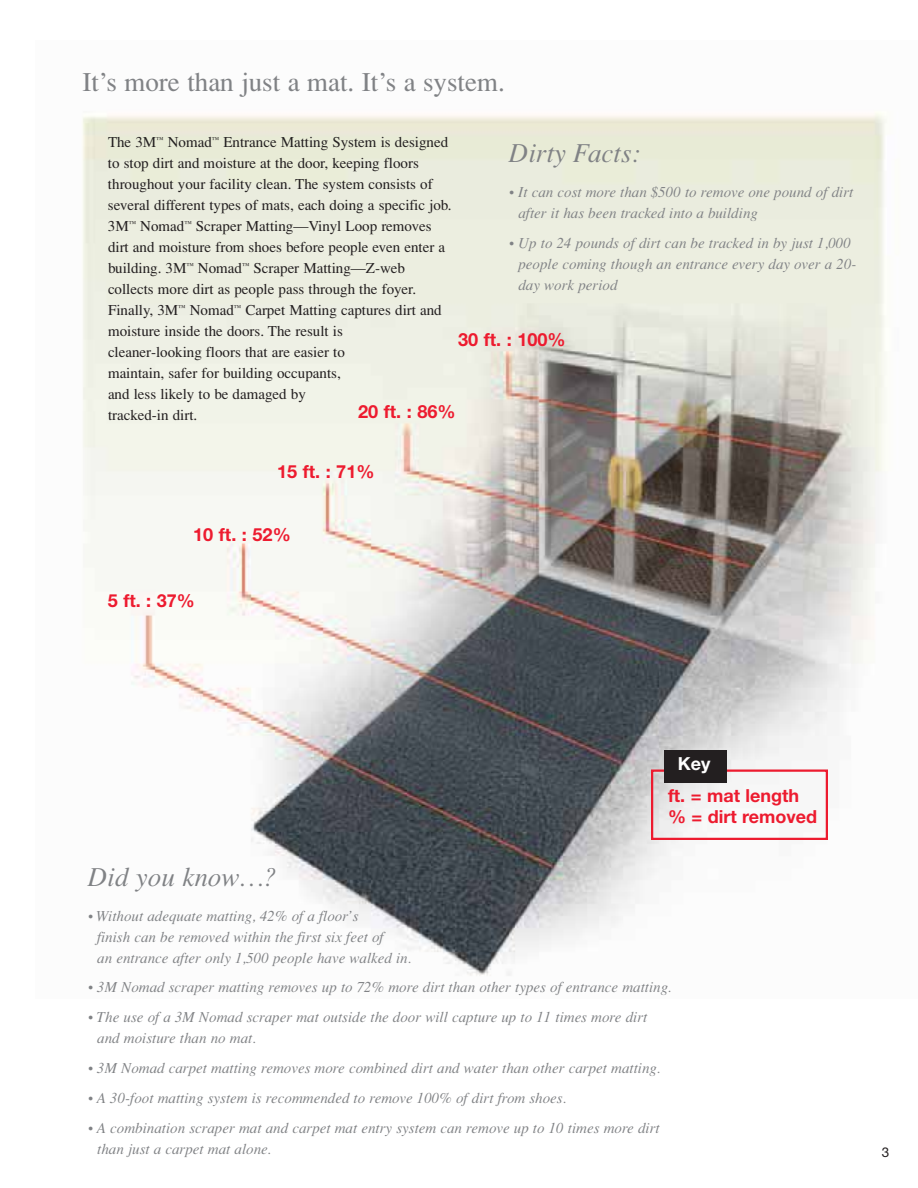
<style>
.page{position:relative;width:918px;height:1188px;background:#fff}
.page>*{position:absolute;margin:0;border:0;box-sizing:border-box;transform-origin:0 0}
.t1{font:27px "Times";color:#808285}
.t2{font:italic 27px "Times";color:#808285}
.t3{font:700 18.15px "Helvetica Neue";color:#ed1b2f}
.t4{font:700 18px/21.6px "Helvetica Neue";color:#ed1b2f}
.t5{font:700 18px "Helvetica Neue";color:#fff}
.t6{font:italic 15px/21px "Times";color:#808285}
.t7{font:15px/21px "Times";color:#231f20}
.t8{font:13.5px "Helvetica Neue";color:#231f20}
</style>
<div class="page">
<img style="left:82px;top:112px;width:805px;height:864px">
<div style="left:651px;top:770px;width:177px;height:70px;border:2px solid #ed1b2f"></div>
<div style="left:664px;top:750px;width:64px;height:32px;background:#231f20"></div>
<h1 class="t1" style="left:83px;top:72px;width:424px">It’s more than just a mat. It’s a system.</h1>
<p class="t7" style="left:108px;top:133px;width:345px">The 3M<sup>™</sup> Nomad<sup>™</sup> Entrance Matting System is designed to stop dirt and moisture at the door, keeping floors throughout your facility clean. The system consists of several different types of mats, each doing a specific job.<br>3M<sup>™</sup> Nomad<sup>™</sup> Scraper Matting—Vinyl Loop removes dirt and moisture from shoes before people even enter a building. 3M<sup>™</sup> Nomad<sup>™</sup> Scraper Matting—Z-web collects more dirt as people pass through the foyer.<br>Finally, 3M<sup>™</sup> Nomad<sup>™</sup> Carpet Matting captures dirt and moisture inside the doors. The result is<br>cleaner-looking floors that are easier to<br>maintain, safer for building occupants,<br>and less likely to be damaged by<br>tracked-in dirt.</p>
<h1 class="t2" style="left:509px;top:143px;width:133px">Dirty Facts:</h1>
<p class="t6" style="left:518px;top:182px;width:336px;text-indent:-9px">• It can cost more than $500 to remove one pound of dirt after it has been tracked into a building</p>
<p class="t6" style="left:518px;top:233px;width:340px;text-indent:-9px">• Up to 24 pounds of dirt can be tracked in by just 1,000 people coming though an entrance every day over a 20- day work period</p>
<p class="t3" style="left:458px;top:333px;width:109px">30 ft. : 100%</p>
<p class="t3" style="left:358px;top:405px;width:99px">20 ft. : 86%</p>
<p class="t3" style="left:277px;top:465px;width:99px">15 ft. : 71%</p>
<p class="t3" style="left:193px;top:528px;width:99px">10 ft. : 52%</p>
<p class="t4" style="left:108px;top:592px;width:88px">5 ft. : 37%</p>
<p class="t5" style="left:678px;top:757px;width:34px">Key</p>
<p class="t4" style="left:668px;top:786px;width:151px">ft. = mat length % = dirt removed</p>
<h1 class="t2" style="left:88px;top:867px;width:190px">Did you know…?</h1>
<p class="t6" style="left:97px;top:906px;width:316px;text-indent:-9px">• Without adequate matting, 42% of a floor’s<br>finish can be removed within the first six feet of<br>an entrance after only 1,500 people have walked in.</p>
<p class="t6" style="left:88px;top:978px;width:585px">• 3M Nomad scraper matting removes up to 72% more dirt than other types of entrance matting.</p>
<p class="t6" style="left:97px;top:1008px;width:552px;text-indent:-9px">• The use of a 3M Nomad scraper mat outside the door will capture up to 11 times more dirt and moisture than no mat.</p>
<p class="t6" style="left:88px;top:1059px;width:574px">• 3M Nomad carpet matting removes more combined dirt and water than other carpet matting.</p>
<p class="t6" style="left:88px;top:1089px;width:480px">• A 30-foot matting system is recommended to remove 100% of dirt from shoes.</p>
<p class="t6" style="left:97px;top:1119px;width:564px;text-indent:-9px">• A combination scraper mat and carpet mat entry system can remove up to 10 times more dirt than just a carpet mat alone.</p>
<p class="t8" style="left:882px;top:1147px;width:9px">3</p>
</div>
